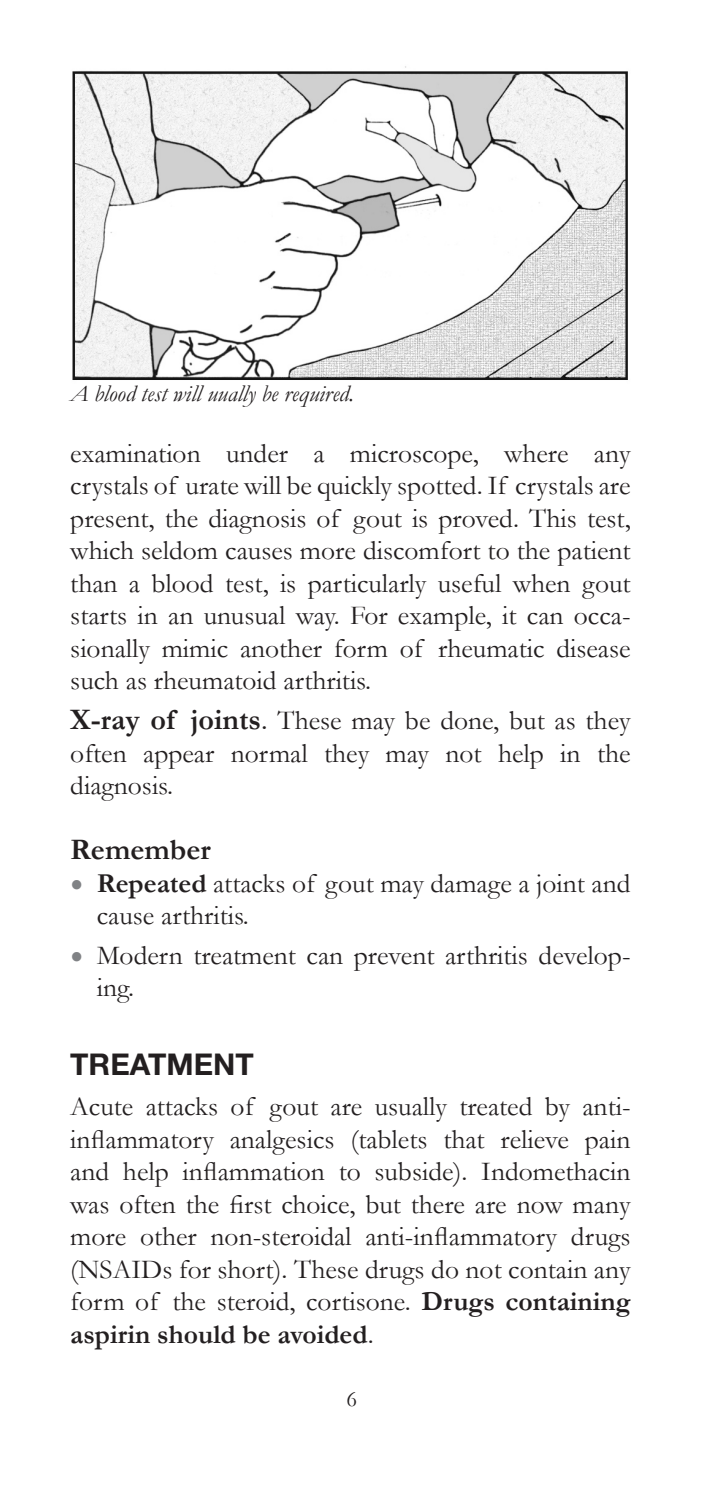
<style>
.page{position:relative;width:705px;height:1489px;background:#fff}
.page>*{position:absolute;margin:0;border:0;box-sizing:border-box;transform-origin:0 0}
.t1{font:700 30px "Helvetica Neue";color:#231f20}
.t2{font:700 30px "Garamond";color:#231f20}
.t3{font:27.5px/32.5px "Garamond";color:#231f20;text-align:justify}
.t4{font:italic 23.75px "Garamond";color:#231f20}
.t5{font:22.5px "Garamond";color:#231f20}
.s1{font-weight:700;font-size:30px}
.s2{font-size:30px}
.s3{font-size:37.5px;color:#808285}
.s4{font-weight:700}
</style>
<div class="page">
<img style="left:72px;top:66px;width:556px;height:314px">
<p class="t4" style="left:70px;top:379px;width:285px">A blood test will uually be required.</p>
<p class="t3" style="left:70px;top:437px;width:561px">examination under a microscope, where any crystals of urate will be quickly spotted. If crystals are present, the diagnosis of gout is proved. This test, which seldom causes more discomfort to the patient than a blood test, is particularly useful when gout starts in an unusual way. For example, it can occa&shy;sionally mimic another form of rheumatic disease such as rheumatoid arthritis.</p>
<p class="t3" style="left:70px;top:704px;width:561px"><span class="s1">X-ray of joints</span><span class="s2">.</span> These may be done, but as they often appear normal they may not help in the diagnosis.</p>
<p class="t2" style="left:70px;top:831px;width:142px">Remember</p>
<p class="t3" style="left:97px;top:866px;width:535px;text-indent:-26px"><span class="s3">•</span> <span class="s4">Repeated</span> attacks of gout may damage a joint and cause arthritis.</p>
<p class="t3" style="left:97px;top:938px;width:535px;text-indent:-26px"><span class="s3">•</span> Modern treatment can prevent arthritis develop&shy;ing.</p>
<p class="t1" style="left:70px;top:1046px;width:163px">TREATMENT</p>
<p class="t3" style="left:70px;top:1089px;width:561px">Acute attacks of gout are usually treated by anti&shy;inflammatory analgesics (tablets that relieve pain and help inflammation to subside). Indomethacin was often the first choice, but there are now many more other non-steroidal anti-inflammatory drugs (NSAIDs for short). These drugs do not contain any form of the steroid, cortisone. <span class="s4">Drugs containing aspirin should be avoided</span>.</p>
<p class="t5" style="left:346px;top:1385px;width:12px">6</p>
</div>
